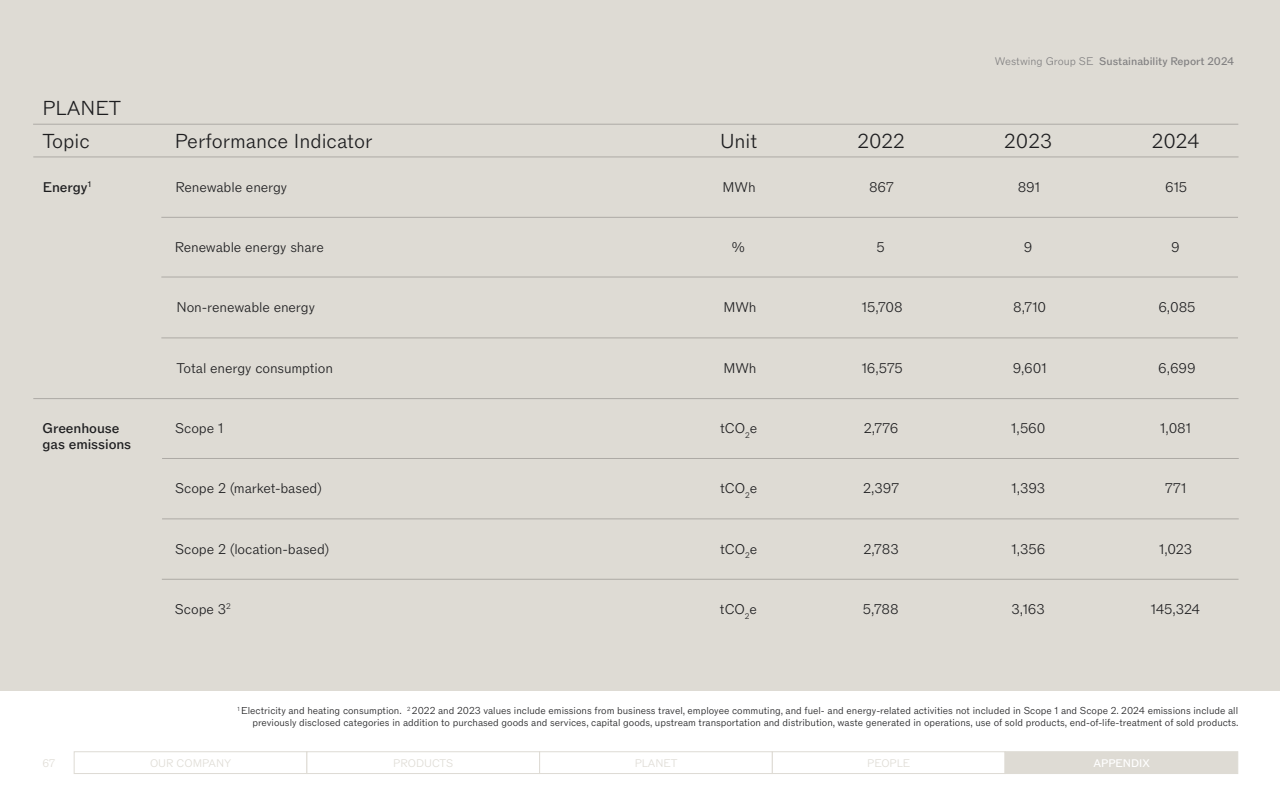
<style>
.page{position:relative;width:1280px;height:800px;background:#fff}
.page>*{position:absolute;margin:0;border:0;box-sizing:border-box;transform-origin:0 0}
.t1{font:300 20.2px "Westwing ROMV2";color:#1d1d1f}
.t2{font:300 14px "Westwing ROMV2";letter-spacing:-.01em;color:#1d1d1f}
.t3{font:14px/16px "Westwing ROMV2";letter-spacing:-.005em;color:#1d1d1f}
.t4{font:11px "Westwing ROMV2";color:#818081}
.t5{font:300 11px "Westwing ROMV2";color:#dedbd4}
.t6{font:11px "Westwing ROMV2";color:#fff}
.t7{font:300 10px/12px "Westwing ROMV2";color:#1d1d1f;text-align:right}
.s1{font-weight:300}
</style>
<div class="page">
<div style="left:74px;top:751px;width:233px;height:23px;background:#fff;border:1px solid #dedbd4"></div>
<div style="left:307px;top:751px;width:233px;height:23px;background:#fff;border:1px solid #dedbd4"></div>
<div style="left:539px;top:751px;width:234px;height:23px;background:#fff;border:1px solid #dedbd4"></div>
<div style="left:772px;top:751px;width:233px;height:23px;background:#fff;border:1px solid #dedbd4"></div>
<div style="left:1005px;top:751px;width:233px;height:23px;background:#dedbd4"></div>
<div style="left:0;top:0;width:1280px;height:690px;background:#dedbd4"></div>
<hr style="left:161px;top:217px;width:1077px;height:1px;background:#adaaa5">
<hr style="left:161px;top:277px;width:1077px;height:1px;background:#adaaa5">
<hr style="left:161px;top:338px;width:1077px;height:1px;background:#adaaa5">
<hr style="left:33px;top:157px;width:1206px;height:1px;background:#adaaa5">
<hr style="left:33px;top:124px;width:1205px;height:1px;background:#adaaa5">
<hr style="left:33px;top:398px;width:1206px;height:1px;background:#adaaa5">
<hr style="left:162px;top:458px;width:1077px;height:1px;background:#adaaa5">
<hr style="left:162px;top:519px;width:1077px;height:1px;background:#adaaa5">
<hr style="left:162px;top:579px;width:1077px;height:1px;background:#adaaa5">
<h1 class="t1" style="left:43px;top:96px;width:80px">PLANET</h1>
<p class="t4" style="left:995px;top:55px;width:241px"><span class="s1">Westwing Group SE</span> Sustainability Report 2024</p>
<h1 class="t1" style="left:42px;top:129px;width:49px">Topic</h1>
<h1 class="t1" style="left:175px;top:129px;width:199px">Performance Indicator</h1>
<h1 class="t1" style="left:720px;top:129px;width:39px">Unit</h1>
<h1 class="t1" style="left:857px;top:129px;width:49px">2022</h1>
<h1 class="t1" style="left:1004px;top:129px;width:49px">2023</h1>
<h1 class="t1" style="left:1152px;top:129px;width:49px">2024</h1>
<h2 class="t3" style="left:43px;top:179px;width:50px">Energy<sup>1</sup></h2>
<h2 class="t2" style="left:1165px;top:178px;width:24px">615</h2>
<h2 class="t2" style="left:869px;top:178px;width:26px">867</h2>
<h2 class="t2" style="left:1018px;top:178px;width:24px">891</h2>
<h2 class="t2" style="left:176px;top:178px;width:113px">Renewable energy</h2>
<h2 class="t2" style="left:723px;top:178px;width:35px">MWh</h2>
<h2 class="t2" style="left:175px;top:238px;width:151px">Renewable energy share</h2>
<h2 class="t2" style="left:732px;top:239px;width:15px">%</h2>
<h2 class="t2" style="left:877px;top:239px;width:10px">5</h2>
<h2 class="t2" style="left:1024px;top:239px;width:10px">9</h2>
<h2 class="t2" style="left:1171px;top:239px;width:10px">9</h2>
<h2 class="t2" style="left:176px;top:299px;width:140px">Non-renewable energy</h2>
<h2 class="t2" style="left:176px;top:360px;width:158px">Total energy consumption</h2>
<h2 class="t2" style="left:723px;top:299px;width:35px">MWh</h2>
<h2 class="t2" style="left:723px;top:360px;width:35px">MWh</h2>
<h2 class="t2" style="left:862px;top:299px;width:42px">15,708</h2>
<h2 class="t2" style="left:862px;top:360px;width:43px">16,575</h2>
<h2 class="t2" style="left:1013px;top:299px;width:35px">8,710</h2>
<h2 class="t2" style="left:1013px;top:360px;width:35px">9,601</h2>
<h2 class="t2" style="left:1158px;top:299px;width:39px">6,085</h2>
<h2 class="t2" style="left:1158px;top:360px;width:39px">6,699</h2>
<h2 class="t2" style="left:175px;top:420px;width:50px">Scope 1</h2>
<h2 class="t2" style="left:720px;top:420px;width:39px">tCO<sub>2</sub>e</h2>
<h2 class="t3" style="left:43px;top:421px;width:90px">Greenhouse gas emissions</h2>
<h2 class="t2" style="left:864px;top:420px;width:36px">2,776</h2>
<h2 class="t2" style="left:1011px;top:420px;width:36px">1,560</h2>
<h2 class="t2" style="left:1160px;top:420px;width:32px">1,081</h2>
<h2 class="t2" style="left:175px;top:480px;width:148px">Scope 2 (market-based)</h2>
<h2 class="t2" style="left:863px;top:480px;width:37px">2,397</h2>
<h2 class="t2" style="left:1012px;top:480px;width:35px">1,393</h2>
<h2 class="t2" style="left:720px;top:480px;width:39px">tCO<sub>2</sub>e</h2>
<h2 class="t2" style="left:1165px;top:480px;width:23px">771</h2>
<h2 class="t2" style="left:175px;top:540px;width:156px">Scope 2 (location-based)</h2>
<h2 class="t2" style="left:720px;top:540px;width:39px">tCO<sub>2</sub>e</h2>
<h2 class="t2" style="left:863px;top:540px;width:37px">2,783</h2>
<h2 class="t2" style="left:1011px;top:540px;width:35px">1,356</h2>
<h2 class="t2" style="left:1159px;top:540px;width:35px">1,023</h2>
<h2 class="t2" style="left:175px;top:601px;width:57px">Scope 3<sup>2</sup></h2>
<h2 class="t2" style="left:720px;top:601px;width:39px">tCO<sub>2</sub>e</h2>
<h2 class="t2" style="left:863px;top:601px;width:37px">5,788</h2>
<h2 class="t2" style="left:1012px;top:601px;width:35px">3,163</h2>
<h2 class="t2" style="left:1151px;top:601px;width:51px">145,324</h2>
<p class="t7" style="left:238px;top:705px;width:1002px"><sup>1</sup> Electricity and heating consumption. <sup>2</sup> 2022 and 2023 values include emissions from business travel, employee commuting, and fuel- and energy-related activities not included in Scope 1 and Scope 2. 2024 emissions include all previously disclosed categories in addition to purchased goods and services, capital goods, upstream transportation and distribution, waste generated in operations, use of sold products, end-of-life-treatment of sold products.</p>
<p class="t5" style="left:43px;top:757px;width:14px">67</p>
<p class="t5" style="left:150px;top:757px;width:83px">OUR COMPANY</p>
<p class="t5" style="left:393px;top:757px;width:61px">PRODUCTS</p>
<p class="t5" style="left:635px;top:757px;width:44px">PLANET</p>
<p class="t5" style="left:867px;top:757px;width:44px">PEOPLE</p>
<p class="t6" style="left:1093px;top:757px;width:58px">APPENDIX</p>
</div>
